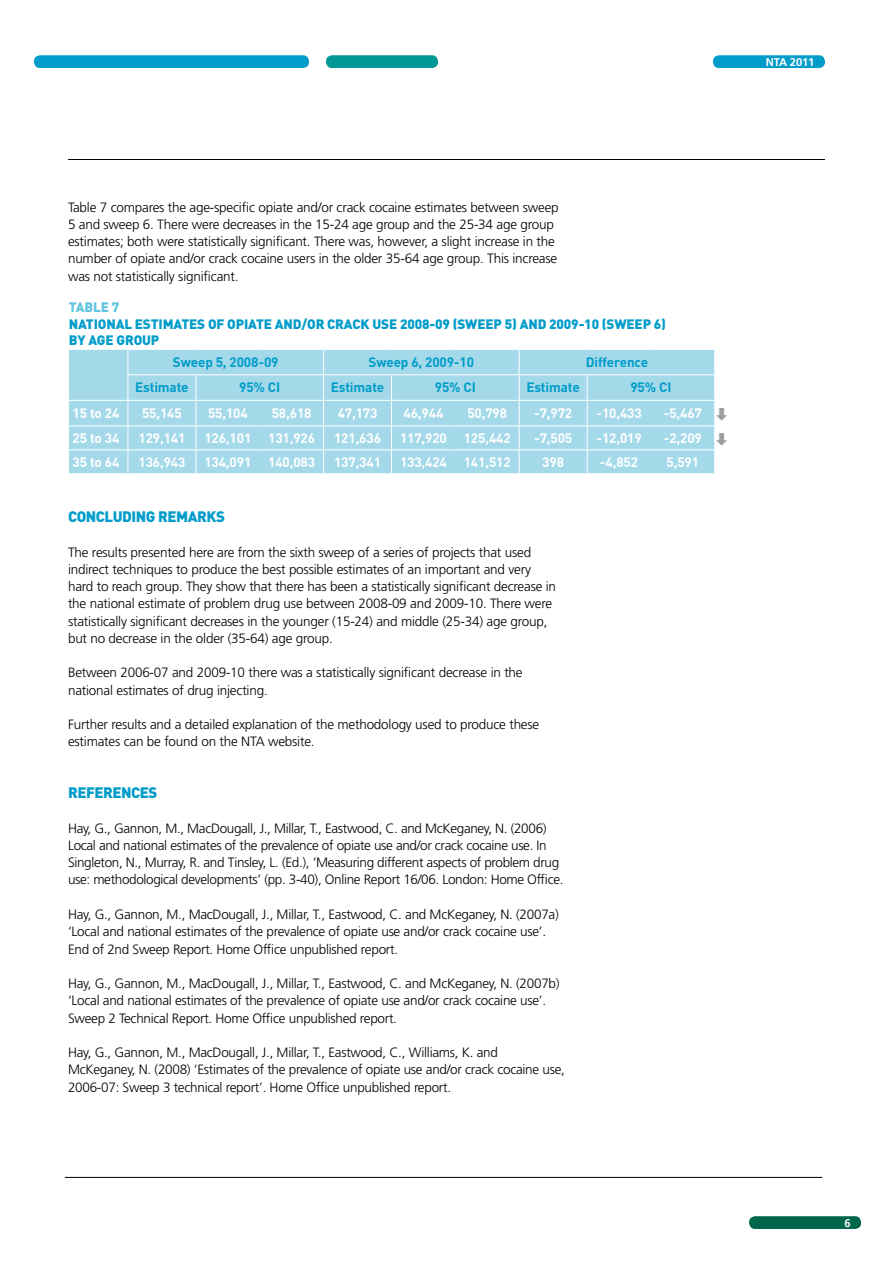
<style>
.page{position:relative;width:893px;height:1263px;background:#fff}
.page>*{position:absolute;margin:0;border:0;box-sizing:border-box;transform-origin:0 0}
.t1{font:900 15px "DIN";letter-spacing:-.03em;color:#009cca}
.t2{font:300 13.5px/17.2px "Frutiger LT Std";letter-spacing:-.015em;color:#000}
.t3{font:700 13.5px "DIN";letter-spacing:-.01em;color:#fff}
.t4{font:900 13.5px/16.5px "DIN";letter-spacing:-.01em;color:#009cca}
.t5{font:700 13.5px "DIN";letter-spacing:-.01em;color:#009cca}
.t6{font:900 13.5px "DIN";color:#62c4df}
.t7{font:12.6px "Apple Gothic";color:#9c9e9f}
.t8{font:700 11.25px "Frutiger LT Std";letter-spacing:-.015em;color:#fff}
</style>
<div class="page">
<div style="left:749px;top:1216px;width:112px;height:13px;background:#00664c;border-radius:6px"></div>
<div style="left:34px;top:55px;width:275px;height:13px;background:#009cca;border-radius:6px"></div>
<div style="left:326px;top:55px;width:112px;height:13px;background:#009795;border-radius:6px"></div>
<div style="left:713px;top:55px;width:112px;height:13px;background:#009cca;border-radius:6px"></div>
<hr style="left:68px;top:159px;width:757px;height:1px;background:#000">
<hr style="left:65px;top:1177px;width:757px;height:1px;background:#000">
<div style="left:69px;top:350px;width:645px;height:123px;background:#a4d9ea"></div>
<hr style="left:128px;top:374px;width:68px;height:1px;background:#fff">
<hr style="left:196px;top:374px;width:64px;height:1px;background:#fff">
<hr style="left:260px;top:374px;width:64px;height:1px;background:#fff">
<hr style="left:519px;top:374px;width:68px;height:1px;background:#fff">
<hr style="left:587px;top:374px;width:64px;height:1px;background:#fff">
<hr style="left:651px;top:374px;width:64px;height:1px;background:#fff">
<hr style="left:68px;top:400px;width:60px;height:1px;background:#fff">
<hr style="left:128px;top:400px;width:68px;height:1px;background:#fff">
<hr style="left:68px;top:425px;width:60px;height:1px;background:#fff">
<hr style="left:128px;top:425px;width:68px;height:1px;background:#fff">
<hr style="left:68px;top:449px;width:60px;height:1px;background:#fff">
<hr style="left:128px;top:449px;width:68px;height:1px;background:#fff">
<svg style="left:128px;top:350px;width:1px;height:123px"></svg>
<hr style="left:519px;top:400px;width:68px;height:1px;background:#fff">
<hr style="left:519px;top:425px;width:68px;height:1px;background:#fff">
<hr style="left:519px;top:449px;width:68px;height:1px;background:#fff">
<hr style="left:324px;top:374px;width:68px;height:1px;background:#fff">
<hr style="left:392px;top:374px;width:63px;height:1px;background:#fff">
<hr style="left:455px;top:374px;width:64px;height:1px;background:#fff">
<hr style="left:324px;top:400px;width:68px;height:1px;background:#fff">
<hr style="left:324px;top:425px;width:68px;height:1px;background:#fff">
<hr style="left:324px;top:449px;width:68px;height:1px;background:#fff">
<hr style="left:196px;top:400px;width:64px;height:1px;background:#fff">
<hr style="left:260px;top:400px;width:64px;height:1px;background:#fff">
<hr style="left:196px;top:425px;width:64px;height:1px;background:#fff">
<hr style="left:260px;top:425px;width:64px;height:1px;background:#fff">
<hr style="left:196px;top:449px;width:64px;height:1px;background:#fff">
<svg style="left:196px;top:375px;width:1px;height:98px"></svg>
<hr style="left:260px;top:449px;width:64px;height:1px;background:#fff">
<svg style="left:323px;top:350px;width:1px;height:123px"></svg>
<hr style="left:392px;top:400px;width:63px;height:1px;background:#fff">
<hr style="left:455px;top:400px;width:64px;height:1px;background:#fff">
<hr style="left:392px;top:425px;width:63px;height:1px;background:#fff">
<hr style="left:455px;top:425px;width:64px;height:1px;background:#fff">
<hr style="left:392px;top:449px;width:63px;height:1px;background:#fff">
<svg style="left:391px;top:375px;width:1px;height:98px"></svg>
<hr style="left:455px;top:449px;width:64px;height:1px;background:#fff">
<svg style="left:519px;top:350px;width:1px;height:123px"></svg>
<hr style="left:587px;top:400px;width:64px;height:1px;background:#fff">
<hr style="left:651px;top:400px;width:64px;height:1px;background:#fff">
<hr style="left:587px;top:425px;width:64px;height:1px;background:#fff">
<hr style="left:651px;top:425px;width:64px;height:1px;background:#fff">
<hr style="left:587px;top:449px;width:64px;height:1px;background:#fff">
<svg style="left:587px;top:375px;width:1px;height:98px"></svg>
<hr style="left:651px;top:449px;width:64px;height:1px;background:#fff">
<svg style="left:714px;top:350px;width:1px;height:123px"></svg>
<p class="t8" style="left:766px;top:55px;width:50px">NTA 2011</p>
<p class="t2" style="left:68px;top:199px;width:492px">Table 7 compares the age-specific opiate and/or crack cocaine estimates between sweep 5 and sweep 6. There were decreases in the 15-24 age group and the 25-34 age group estimates; both were statistically significant. There was, however, a slight increase in the number of opiate and/or crack cocaine users in the older 35-64 age group. This increase was not statistically significant.</p>
<p class="t6" style="left:69px;top:298px;width:52px">TABLE 7</p>
<p class="t4" style="left:69px;top:315px;width:599px">NATIONAL ESTIMATES OF OPIATE AND/OR CRACK USE 2008-09 (SWEEP 5) AND 2009-10 (SWEEP 6)<br>BY AGE GROUP</p>
<p class="t5" style="left:173px;top:353px;width:107px">Sweep 5, 2008-09</p>
<p class="t5" style="left:369px;top:353px;width:107px">Sweep 6, 2009-10</p>
<p class="t5" style="left:586px;top:353px;width:64px">Difference</p>
<p class="t5" style="left:135px;top:379px;width:55px">Estimate</p>
<p class="t5" style="left:239px;top:379px;width:43px">95% CI</p>
<p class="t5" style="left:331px;top:379px;width:55px">Estimate</p>
<p class="t5" style="left:435px;top:379px;width:43px">95% CI</p>
<p class="t5" style="left:526px;top:379px;width:55px">Estimate</p>
<p class="t5" style="left:630px;top:379px;width:43px">95% CI</p>
<p class="t3" style="left:73px;top:404px;width:48px">15 to 24</p>
<p class="t3" style="left:142px;top:404px;width:41px">55,145</p>
<p class="t3" style="left:208px;top:404px;width:41px">55,104</p>
<p class="t3" style="left:272px;top:404px;width:41px">58,618</p>
<p class="t3" style="left:338px;top:404px;width:41px">47,173</p>
<p class="t3" style="left:404px;top:404px;width:41px">46,944</p>
<p class="t3" style="left:467px;top:404px;width:41px">50,798</p>
<p class="t3" style="left:534px;top:404px;width:40px">-7,972</p>
<p class="t3" style="left:596px;top:404px;width:47px">-10,433</p>
<p class="t3" style="left:664px;top:404px;width:40px">-5,467</p>
<p class="t3" style="left:73px;top:430px;width:48px">25 to 34</p>
<p class="t3" style="left:138px;top:430px;width:48px">129,141</p>
<p class="t3" style="left:204px;top:430px;width:112px">126,101 131,926</p>
<p class="t3" style="left:334px;top:430px;width:48px">121,636</p>
<p class="t3" style="left:400px;top:430px;width:112px">117,920 125,442</p>
<p class="t3" style="left:534px;top:430px;width:40px">-7,505</p>
<p class="t3" style="left:596px;top:430px;width:47px">-12,019</p>
<p class="t3" style="left:664px;top:430px;width:40px">-2,209</p>
<p class="t3" style="left:73px;top:454px;width:48px">35 to 64</p>
<p class="t3" style="left:138px;top:454px;width:48px">136,943</p>
<p class="t3" style="left:204px;top:454px;width:112px">134,091 140,083</p>
<p class="t3" style="left:334px;top:454px;width:48px">137,341</p>
<p class="t3" style="left:400px;top:454px;width:112px">133,424 141,512</p>
<p class="t3" style="left:542px;top:454px;width:23px">398</p>
<p class="t3" style="left:600px;top:454px;width:40px">-4,852</p>
<p class="t3" style="left:667px;top:454px;width:34px">5,591</p>
<p class="t7" style="left:729px;top:408px;width:39px;rotate:90deg">➡ ➡</p>
<p class="t1" style="left:68px;top:507px;width:158px">CONCLUDING REMARKS</p>
<p class="t2" style="left:68px;top:544px;width:490px">The results presented here are from the sixth sweep of a series of projects that used indirect techniques to produce the best possible estimates of an important and very hard to reach group. They show that there has been a statistically significant decrease in the national estimate of problem drug use between 2008-09 and 2009-10. There were statistically significant decreases in the younger (15-24) and middle (25-34) age group, but no decrease in the older (35-64) age group.</p>
<p class="t2" style="left:68px;top:664px;width:456px">Between 2006-07 and 2009-10 there was a statistically significant decrease in the national estimates of drug injecting.</p>
<p class="t2" style="left:68px;top:716px;width:473px">Further results and a detailed explanation of the methodology used to produce these estimates can be found on the NTA website.</p>
<p class="t1" style="left:68px;top:783px;width:91px">REFERENCES</p>
<p class="t2" style="left:68px;top:820px;width:497px">Hay, G., Gannon, M., MacDougall, J., Millar, T., Eastwood, C. and McKeganey, N. (2006)<br>Local and national estimates of the prevalence of opiate use and/or crack cocaine use. In Singleton, N., Murray, R. and Tinsley, L. (Ed.), ‘Measuring different aspects of problem drug use: methodological developments’ (pp. 3-40), Online Report 16/06. London: Home Office.</p>
<p class="t2" style="left:68px;top:906px;width:492px">Hay, G., Gannon, M., MacDougall, J., Millar, T., Eastwood, C. and McKeganey, N. (2007a) ‘Local and national estimates of the prevalence of opiate use and/or crack cocaine use’.<br>End of 2nd Sweep Report. Home Office unpublished report.</p>
<p class="t2" style="left:68px;top:975px;width:493px">Hay, G., Gannon, M., MacDougall, J., Millar, T., Eastwood, C. and McKeganey, N. (2007b) ‘Local and national estimates of the prevalence of opiate use and/or crack cocaine use’.<br>Sweep 2 Technical Report. Home Office unpublished report.</p>
<p class="t2" style="left:68px;top:1044px;width:498px">Hay, G., Gannon, M., MacDougall, J., Millar, T., Eastwood, C., Williams, K. and<br>McKeganey, N. (2008) ‘Estimates of the prevalence of opiate use and/or crack cocaine use,<br>2006-07: Sweep 3 technical report’. Home Office unpublished report.</p>
<p class="t8" style="left:844px;top:1216px;width:8px">6</p>
</div>
